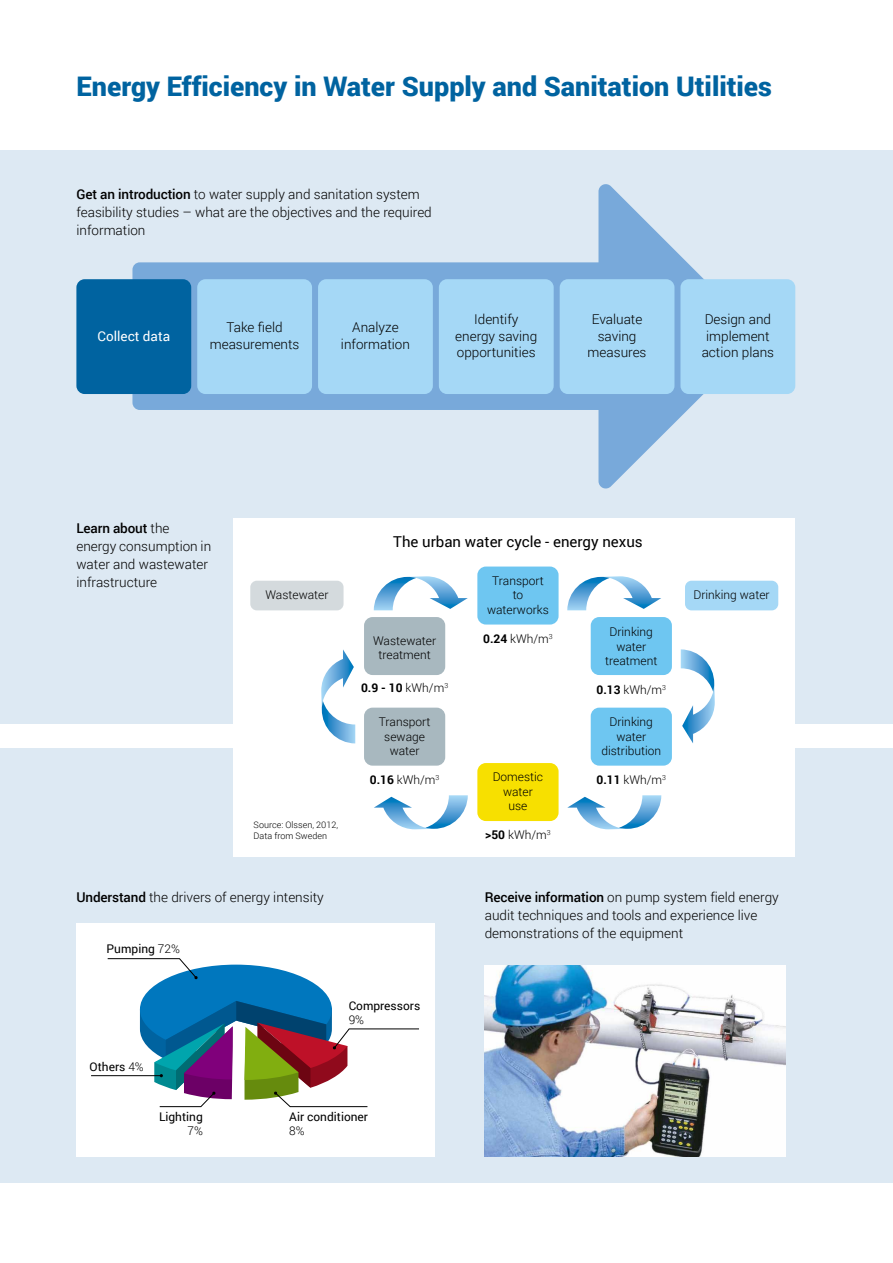
<style>
.page{position:relative;width:893px;height:1263px;background:#fff}
.page>*{position:absolute;margin:0;border:0;box-sizing:border-box;transform-origin:0 0}
.t1{font:900 27px "Roboto";color:#0063a0}
.t2{font:15px "Roboto";color:#000}
.t3{font:300 13.5px/16.2px "Roboto";color:#000;text-align:center}
.t4{font:13.5px "Roboto";color:#fff}
.t5{font:300 12px/14.4px "Roboto";color:#000;text-align:center}
.t6{font:12px "Roboto";color:#000}
.t7{font:700 12px "Roboto";color:#000}
.t8{font:300 9px/10.8px "Roboto";color:#000}
.s1{font-weight:500}
.s2{font-weight:300}
.s3{font-weight:700}
</style>
<div class="page">
<div style="left:0;top:748px;width:893px;height:435px;background:#dde9f3"></div>
<div style="left:0;top:150px;width:893px;height:573px;background:#dde9f3"></div>
<img style="left:485px;top:966px;width:301px;height:191px">
<svg style="left:132px;top:184px;width:572px;height:305px"></svg>
<div style="left:76px;top:279px;width:115px;height:115px;background:#0063a0;border-radius:8px"></div>
<div style="left:197px;top:279px;width:115px;height:115px;background:#a5d8f6;border-radius:8px"></div>
<div style="left:318px;top:279px;width:115px;height:115px;background:#a5d8f6;border-radius:8px"></div>
<div style="left:439px;top:279px;width:115px;height:115px;background:#a5d8f6;border-radius:8px"></div>
<div style="left:560px;top:279px;width:114px;height:115px;background:#a5d8f6;border-radius:8px"></div>
<div style="left:680px;top:279px;width:115px;height:115px;background:#a5d8f6;border-radius:8px"></div>
<div style="left:234px;top:519px;width:561px;height:338px;background:#fff"></div>
<div style="left:477px;top:566px;width:82px;height:58px;background:#6ec6f1;border-radius:9px"></div>
<div style="left:364px;top:617px;width:81px;height:58px;background:#a8b8bf;border-radius:9px"></div>
<div style="left:364px;top:708px;width:81px;height:58px;background:#a8b8bf;border-radius:9px"></div>
<div style="left:591px;top:617px;width:81px;height:58px;background:#6ec6f1;border-radius:9px"></div>
<div style="left:685px;top:581px;width:93px;height:29px;background:#a5d8f6;border-radius:7px"></div>
<div style="left:250px;top:581px;width:94px;height:29px;background:#d4dadd;border-radius:7px"></div>
<div style="left:591px;top:708px;width:81px;height:58px;background:#6ec6f1;border-radius:9px"></div>
<div style="left:477px;top:763px;width:82px;height:58px;background:#f7e000;border-radius:9px"></div>
<svg style="left:321px;top:649px;width:34px;height:94px"></svg>
<svg style="left:681px;top:649px;width:34px;height:94px"></svg>
<svg style="left:567px;top:576px;width:94px;height:34px"></svg>
<svg style="left:374px;top:576px;width:94px;height:34px"></svg>
<svg style="left:374px;top:795px;width:94px;height:34px"></svg>
<svg style="left:567px;top:795px;width:94px;height:34px"></svg>
<div style="left:77px;top:923px;width:358px;height:233px;background:#fff"></div>
<hr style="left:91px;top:1075px;width:70px;height:1px;background:#000">
<svg style="left:107px;top:958px;width:312px;height:149px"></svg>
<h1 class="t1" style="left:77px;top:67px;width:697px">Energy Efficiency in Water Supply and Sanitation Utilities</h1>
<p class="t3" style="left:77px;top:185px;width:357px;line-height:18px;text-align:left"><span class="s1">Get an introduction</span> to water supply and sanitation system feasibility studies – what are the objectives and the required information</p>
<p class="t4" style="left:98px;top:326px;width:74px">Collect data</p>
<p class="t3" style="left:210px;top:319px;width:91px">Take field measurements</p>
<p class="t3" style="left:341px;top:319px;width:70px">Analyze information</p>
<p class="t3" style="left:455px;top:311px;width:84px">Identify energy saving opportunities</p>
<p class="t3" style="left:588px;top:311px;width:60px">Evaluate saving measures</p>
<p class="t3" style="left:702px;top:311px;width:74px">Design and implement action plans</p>
<p class="t3" style="left:76px;top:519px;width:136px;line-height:18px;text-align:left"><span class="s1">Learn about</span> the energy consumption in water and wastewater infrastructure</p>
<p class="t5" style="left:265px;top:587px;width:65px">Wastewater</p>
<p class="t8" style="left:254px;top:819px;width:86px">Source: Olssen, 2012,<br>Data from Sweden</p>
<p class="t2" style="left:393px;top:531px;width:251px">The urban water cycle - energy nexus</p>
<p class="t5" style="left:373px;top:633px;width:65px">Wastewater treatment</p>
<p class="t7" style="left:361px;top:680px;width:89px">0.9 - 10 <span class="s2">kWh/m</span><sup>3</sup></p>
<p class="t5" style="left:379px;top:714px;width:53px">Transport sewage water</p>
<p class="t5" style="left:370px;top:772px;width:71px"><span class="s3">0.16</span> kWh/m<sup>3</sup></p>
<p class="t5" style="left:487px;top:573px;width:63px">Transport to waterworks</p>
<p class="t5" style="left:483px;top:631px;width:71px"><span class="s3">0.24</span> kWh/m<sup>3</sup></p>
<p class="t5" style="left:493px;top:770px;width:52px">Domestic water use</p>
<p class="t5" style="left:485px;top:827px;width:67px"><span class="s3">&gt;50</span> kWh/m<sup>3</sup></p>
<p class="t5" style="left:605px;top:624px;width:54px">Drinking water treatment</p>
<p class="t5" style="left:596px;top:682px;width:71px"><span class="s3">0.13</span> kWh/m<sup>3</sup></p>
<p class="t5" style="left:601px;top:714px;width:61px">Drinking water distribution</p>
<p class="t5" style="left:596px;top:772px;width:71px"><span class="s3">0.11</span> kWh/m<sup>3</sup></p>
<p class="t5" style="left:694px;top:587px;width:78px">Drinking water</p>
<p class="t3" style="left:77px;top:889px;width:249px"><span class="s1">Understand</span> the drivers of energy intensity</p>
<p class="t6" style="left:107px;top:940px;width:75px">Pumping <span class="s2">72%</span></p>
<p class="t6" style="left:90px;top:1058px;width:56px">Others <span class="s2">4%</span></p>
<p class="t6" style="left:349px;top:997px;width:73px">Compressors</p>
<p class="t5" style="left:349px;top:1012px;width:17px">9%</p>
<p class="t3" style="left:485px;top:888px;width:296px;line-height:18px;text-align:left"><span class="s1">Receive information</span> on pump system field energy audit techniques and tools and experience live demonstrations of the equipment</p>
<p class="t6" style="left:159px;top:1108px;width:45px">Lighting</p>
<p class="t5" style="left:187px;top:1123px;width:17px">7%</p>
<p class="t6" style="left:289px;top:1108px;width:80px">Air conditioner</p>
<p class="t5" style="left:289px;top:1123px;width:17px">8%</p>
</div>
